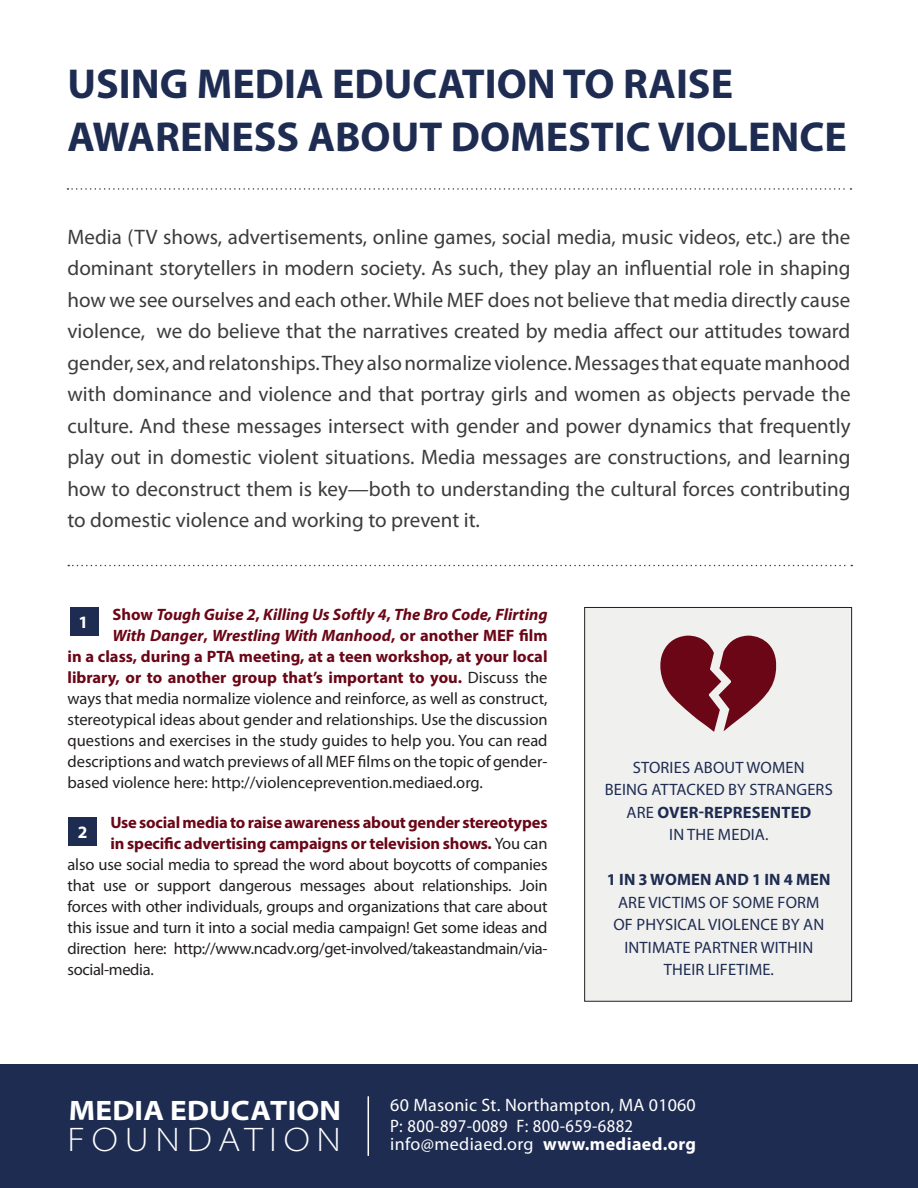
<style>
.page{position:relative;width:918px;height:1188px;background:#fff}
.page>*{position:absolute;margin:0;border:0;box-sizing:border-box;transform-origin:0 0}
.t1{font:700 42px "Myriad Pro";color:#1e2c52}
.t2{font:300 semi-expanded 34.2px "Myriad Pro";letter-spacing:.195em;color:#fff}
.t3{font:700 semi-expanded 28.2px "Myriad Pro";letter-spacing:.005em;color:#fff}
.t4{font:21px/31.5px "Myriad Pro";color:#3c3c3d;text-align:justify}
.t5{font:18px/21px "Myriad Pro";letter-spacing:.01em;color:#fff}
.t6{font:700 17.4px "Myriad Pro";color:#fff}
.t7{font:16.5px "Myriad Pro";letter-spacing:-.01em;color:#231f20}
.t8{font:700 16.5px "Myriad Pro";letter-spacing:-.01em;color:#6a0616}
.t9{font:16.5px/22.5px "Myriad Pro";letter-spacing:.01em;color:#1e2c52;text-align:center}
.t10{font:italic 700 16.5px "Myriad Pro";color:#6a0616}
.s1{font-style:normal}
.s2{font-weight:400;color:#231f20}
.s3{font-weight:700}
.s4{font-stretch:semi-condensed}
</style>
<div class="page">
<div style="left:0;top:1064px;width:918px;height:124px;background:#1e2c52"></div>
<hr style="left:368px;top:1096px;width:1px;height:60px;background:#fff">
<svg style="left:68px;top:188px;width:783px;height:2px"></svg>
<svg style="left:68px;top:565px;width:784px;height:1px"></svg>
<div style="left:585px;top:607px;width:267px;height:394px;background:#f0f0ee"></div>
<div style="left:584px;top:607px;width:268px;height:395px;border:1px solid #231f20"></div>
<svg style="left:660px;top:635px;width:117px;height:97px"></svg>
<div style="left:70px;top:608px;width:29px;height:28px;background:#1e2c52"></div>
<div style="left:68px;top:817px;width:29px;height:29px;background:#1e2c52"></div>
<p class="t1" style="left:68px;top:57px;width:667px">USING MEDIA EDUCATION TO RAISE</p>
<p class="t1" style="left:68px;top:109px;width:781px">AWARENESS ABOUT DOMESTIC VIOLENCE</p>
<p class="t4" style="left:68px;top:220px;width:785px">Media (TV shows, advertisements, online games, social media, music videos, etc.) are the dominant storytellers in modern society. As such, they play an influential role in shaping how we see ourselves and each other. While MEF does not believe that media directly cause violence, we do believe that the narratives created by media affect our attitudes toward gender, sex, and relatonships. They also normalize violence. Messages that equate manhood with dominance and violence and that portray girls and women as objects pervade the culture. And these messages intersect with gender and power dynamics that frequently play out in domestic violent situations. Media messages are constructions, and learning how to deconstruct them is key—both to understanding the cultural forces contributing to domestic violence and working to prevent it.</p>
<p class="t10" style="left:113px;top:604px;width:436px"><span class="s1">Show</span> Tough Guise 2<span class="s1">,</span> Killing Us Softly 4<span class="s1">,</span> The Bro Code, Flirting</p>
<p class="t10" style="left:113px;top:625px;width:436px">With Danger<span class="s1">,</span> Wrestling With Manhood<span class="s1">, or another MEF film</span></p>
<p class="t8" style="left:68px;top:646px;width:482px">in a class, during a PTA meeting, at a teen workshop, at your local</p>
<p class="t8" style="left:68px;top:667px;width:482px">library, or to another group that’s important to you. <span class="s2">Discuss the</span></p>
<p class="t7" style="left:68px;top:688px;width:482px">ways that media normalize violence and reinforce, as well as construct,</p>
<p class="t7" style="left:68px;top:709px;width:482px">stereotypical ideas about gender and relationships. Use the discussion</p>
<p class="t7" style="left:68px;top:730px;width:482px">questions and exercises in the study guides to help you. You can read</p>
<p class="t7" style="left:68px;top:751px;width:482px">descriptions and watch previews of all MEF films on the topic of gender-</p>
<p class="t7" style="left:68px;top:772px;width:417px">based violence here: http://violenceprevention.mediaed.org.</p>
<p class="t8" style="left:110px;top:811px;width:439px">Use social media to raise awareness about gender stereotypes</p>
<p class="t8" style="left:110px;top:832px;width:439px">in specific advertising campaigns or television shows. <span class="s2">You can</span></p>
<p class="t7" style="left:68px;top:854px;width:482px">also use social media to spread the word about boycotts of companies</p>
<p class="t7" style="left:68px;top:875px;width:482px">that use or support dangerous messages about relationships. Join</p>
<p class="t7" style="left:68px;top:896px;width:482px">forces with other individuals, groups and organizations that care about</p>
<p class="t7" style="left:68px;top:917px;width:482px">this issue and turn it into a social media campaign! Get some ideas and</p>
<p class="t7" style="left:68px;top:938px;width:482px">direction here: http://www.ncadv.org/get-involved/takeastandmain/via-</p>
<p class="t7" style="left:68px;top:959px;width:88px">social-media.</p>
<p class="t6" style="left:79px;top:611px;width:11px">1</p>
<p class="t6" style="left:78px;top:820px;width:11px">2</p>
<p class="t9" style="left:633px;top:756px;width:173px">STORIES ABOUT WOMEN</p>
<p class="t9" style="left:605px;top:778px;width:230px">BEING ATTACKED BY STRANGERS<br>ARE <span class="s3">OVER-REPRESENTED</span></p>
<p class="t9" style="left:669px;top:823px;width:101px">IN THE MEDIA.</p>
<p class="t9" style="left:607px;top:868px;width:225px"><span class="s3">1 IN 3 WOMEN AND 1 IN 4 MEN<br></span>ARE VICTIMS OF SOME FORM<br>OF PHYSICAL VIOLENCE BY AN<br>INTIMATE PARTNER WITHIN<br>THEIR LIFETIME.</p>
<p class="t3" style="left:69px;top:1092px;width:274px">MEDIA EDUCATION</p>
<p class="t2" style="left:68px;top:1120px;width:275px">FOUNDATION</p>
<p class="t5" style="left:390px;top:1095px;width:307px">60 Masonic St. Northampton, MA 01060<br><span class="s4">P: 800-897-0089 F: 800-659-6882</span></p>
<p class="t5" style="left:390px;top:1134px;width:307px">info@mediaed.org <span class="s3">www.mediaed.org</span></p>
</div>
